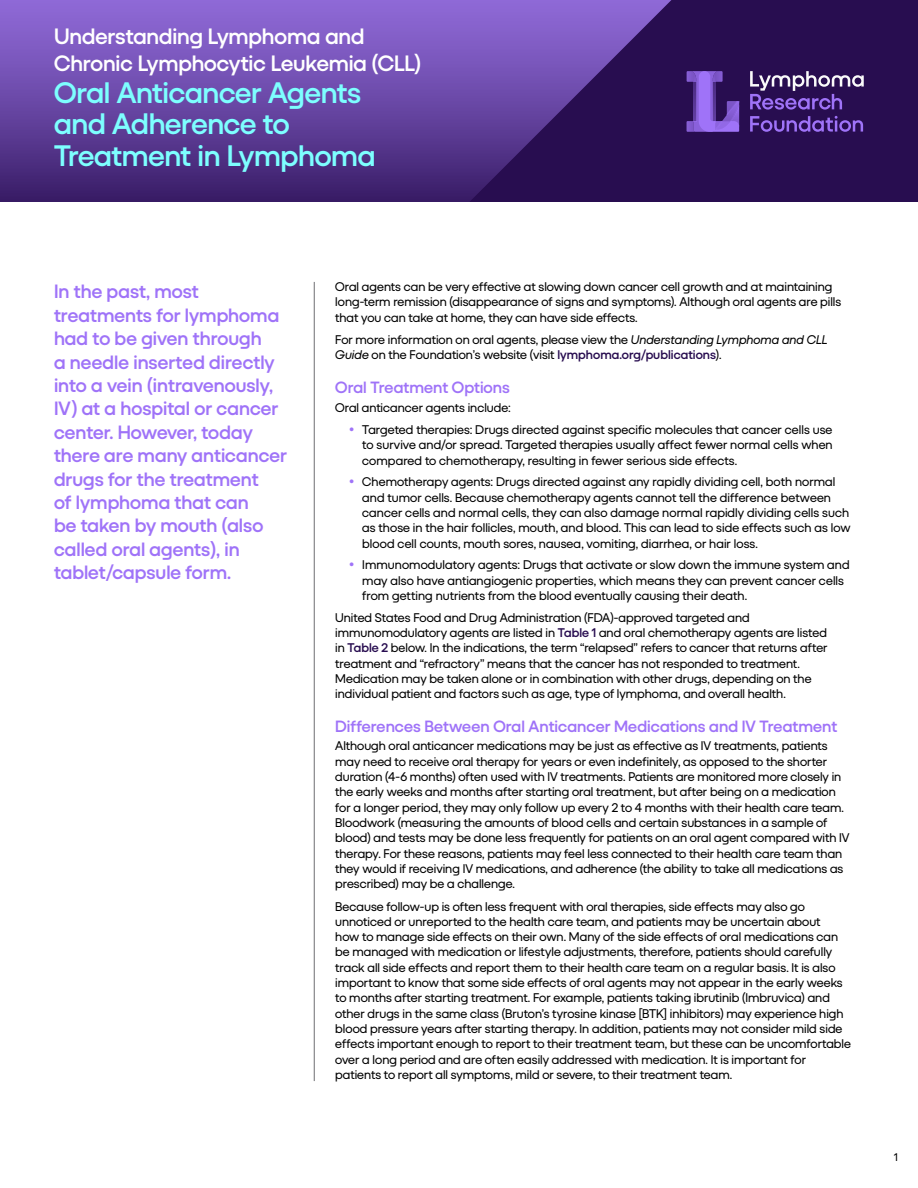
<style>
.page{position:relative;width:918px;height:1188px;background:#fff}
.page>*{position:absolute;margin:0;border:0;box-sizing:border-box;transform-origin:0 0}
.Sheet_Title{font:600 30px/31.5px "Duplet";letter-spacing:-.015em;color:#7dffff}
.Sheet_Title_Eyebrow{font:600 22.5px/27px "Duplet";letter-spacing:-.005em;color:#fff}
.Intro{font:600 19.5px/23.4px "Duplet";color:#9f73f8}
.t1{font:600 16.5px "Duplet";color:#9f73f8}
.Body_8_5pt{font:12.75px/15.3px "Duplet";color:#000}
.t2{font:11.25px "Duplet";color:#000}
.s1{font-style:italic}
.s2{font-weight:600;color:#280d50}
</style>
<div class="page">
<div style="left:0;top:0;width:918px;height:201px;background:#280d50"></div>
<svg style="left:0;top:0;width:740px;height:201px"></svg>
<svg style="left:687px;top:71px;width:52px;height:61px"></svg>
<svg style="left:750px;top:71px;width:114px;height:39px"></svg>
<svg style="left:750px;top:116px;width:113px;height:16px"></svg>
<hr style="left:314px;top:282px;width:1px;height:799px;background:#6d6e71">
<p class="Sheet_Title_Eyebrow" style="left:54px;top:22px;width:369px">Understanding Lymphoma and<br>Chronic Lymphocytic Leukemia (CLL)</p>
<p class="Sheet_Title" style="left:54px;top:76px;width:323px">Oral Anticancer Agents and Adherence to<br>Treatment in Lymphoma</p>
<p class="Intro" style="left:54px;top:280px;width:235px">In the past, most treatments for lymphoma had to be given through<br>a needle inserted directly into a vein (intravenously,<br>IV) at a hospital or cancer center. However, today there are many anticancer drugs for the treatment<br>of lymphoma that can<br>be taken by mouth (also called oral agents), in tablet/capsule form.</p>
<p class="Body_8_5pt" style="left:335px;top:279px;width:508px">Oral agents can be very effective at slowing down cancer cell growth and at maintaining long-term remission (disappearance of signs and symptoms). Although oral agents are pills that you can take at home, they can have side effects.</p>
<p class="Body_8_5pt" style="left:335px;top:332px;width:494px">For more information on oral agents, please view the <span class="s1">Understanding Lymphoma and CLL<br>Guide</span> on the Foundation’s website (visit <span class="s2">lymphoma.org/publications</span>).</p>
<h1 class="t1" style="left:335px;top:378px;width:176px">Oral Treatment Options</h1>
<p class="Body_8_5pt" style="left:335px;top:399px;width:177px">Oral anticancer agents include:</p>
<p class="Body_8_5pt" style="left:362px;top:422px;width:472px;text-align:justify">Targeted therapies: Drugs directed against specific molecules that cancer cells use to survive and/or spread. Targeted therapies usually affect fewer normal cells when compared to chemotherapy, resulting in fewer serious side effects.</p>
<p class="Body_8_5pt" style="left:362px;top:474px;width:490px">Chemotherapy agents: Drugs directed against any rapidly dividing cell, both normal and tumor cells. Because chemotherapy agents cannot tell the difference between cancer cells and normal cells, they can also damage normal rapidly dividing cells such as those in the hair follicles, mouth, and blood. This can lead to side effects such as low blood cell counts, mouth sores, nausea, vomiting, diarrhea, or hair loss.</p>
<p class="Body_8_5pt" style="left:362px;top:557px;width:489px">Immunomodulatory agents: Drugs that activate or slow down the immune system and may also have antiangiogenic properties, which means they can prevent cancer cells from getting nutrients from the blood eventually causing their death.</p>
<p class="Body_8_5pt" style="left:335px;top:609px;width:494px">United States Food and Drug Administration (FDA)-approved targeted and immunomodulatory agents are listed in <span class="s2">Table 1</span> and oral chemotherapy agents are listed in <span class="s2">Table 2</span> below. In the indications, the term “relapsed” refers to cancer that returns after treatment and “refractory” means that the cancer has not responded to treatment.<br>Medication may be taken alone or in combination with other drugs, depending on the individual patient and factors such as age, type of lymphoma, and overall health.</p>
<h1 class="t1" style="left:335px;top:716px;width:504px">Differences Between Oral Anticancer Medications and IV Treatment</h1>
<p class="Body_8_5pt" style="left:335px;top:738px;width:516px">Although oral anticancer medications may be just as effective as IV treatments, patients may need to receive oral therapy for years or even indefinitely, as opposed to the shorter duration (4-6 months) often used with IV treatments. Patients are monitored more closely in the early weeks and months after starting oral treatment, but after being on a medication for a longer period, they may only follow up every 2 to 4 months with their health care team.<br>Bloodwork (measuring the amounts of blood cells and certain substances in a sample of blood) and tests may be done less frequently for patients on an oral agent compared with IV therapy. For these reasons, patients may feel less connected to their health care team than they would if receiving IV medications, and adherence (the ability to take all medications as prescribed) may be a challenge.</p>
<p class="Body_8_5pt" style="left:335px;top:898px;width:517px">Because follow-up is often less frequent with oral therapies, side effects may also go unnoticed or unreported to the health care team, and patients may be uncertain about<br>how to manage side effects on their own. Many of the side effects of oral medications can be managed with medication or lifestyle adjustments, therefore, patients should carefully track all side effects and report them to their health care team on a regular basis. It is also important to know that some side effects of oral agents may not appear in the early weeks to months after starting treatment. For example, patients taking ibrutinib (Imbruvica) and other drugs in the same class (Bruton’s tyrosine kinase [BTK] inhibitors) may experience high blood pressure years after starting therapy. In addition, patients may not consider mild side effects important enough to report to their treatment team, but these can be uncomfortable over a long period and are often easily addressed with medication. It is important for patients to report all symptoms, mild or severe, to their treatment team.</p>
<p class="t2" style="left:894px;top:1151px;width:5px">1</p>
</div>
